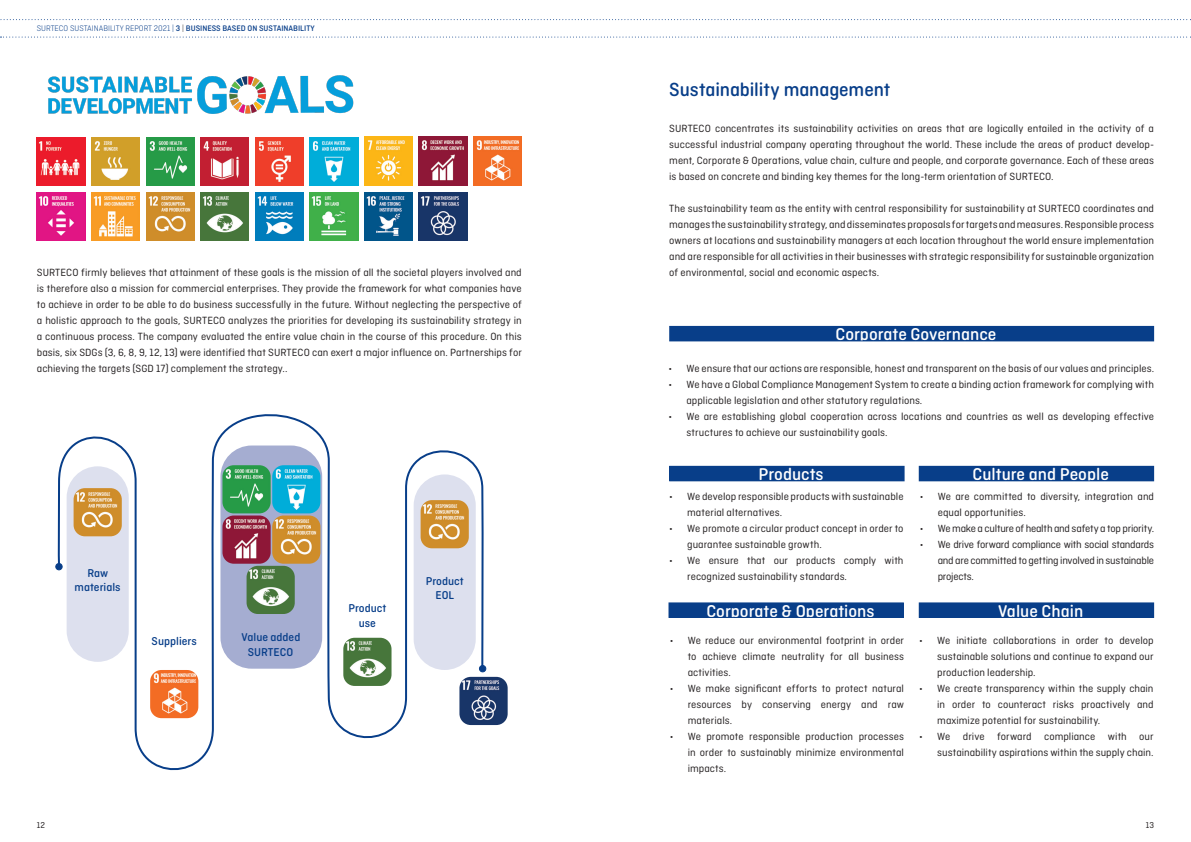
<style>
.page{position:relative;width:1191px;height:842px;background:#fff}
.page>*{position:absolute;margin:0;border:0;box-sizing:border-box;transform-origin:0 0}
.t1{font:500 20px "Ciutadella Rounded";letter-spacing:-.005em;color:#083e89}
.t2{font:500 18px "Ciutadella Rounded";color:#fff}
.t3{font:500 12px/14.4px "Ciutadella Rounded";color:#083e89;text-align:center}
.t4{font:11px/16px "Ciutadella Rounded";color:#231f20;text-align:justify}
.t5{font:11px "Ciutadella Rounded";letter-spacing:-.02em;color:#231f20}
.t6{font:9px "Ciutadella Rounded";color:#231f20}
.t7{font:300 8.5px "Ciutadella Rounded";color:#083e89}
.s1{font-weight:500}
.s2{color:#231f20}
</style>
<div class="page">
<svg style="left:0;top:19px;width:1191px;height:1px"></svg>
<svg style="left:0;top:37px;width:1191px;height:1px"></svg>
<img style="left:47px;top:75px;width:307px;height:39px">
<img style="left:37px;top:138px;width:48px;height:48px">
<img style="left:146px;top:137px;width:48px;height:49px">
<img style="left:91px;top:137px;width:49px;height:49px">
<img style="left:201px;top:137px;width:48px;height:49px">
<img style="left:255px;top:137px;width:48px;height:48px">
<img style="left:310px;top:137px;width:48px;height:48px">
<img style="left:364px;top:137px;width:48px;height:48px">
<img style="left:419px;top:137px;width:48px;height:48px">
<img style="left:473px;top:137px;width:49px;height:48px">
<img style="left:37px;top:192px;width:48px;height:48px">
<img style="left:91px;top:192px;width:49px;height:48px">
<img style="left:146px;top:192px;width:48px;height:48px">
<img style="left:201px;top:192px;width:48px;height:48px">
<img style="left:255px;top:192px;width:48px;height:48px">
<img style="left:310px;top:192px;width:48px;height:48px">
<img style="left:364px;top:192px;width:48px;height:48px">
<img style="left:419px;top:192px;width:48px;height:48px">
<div style="left:669px;top:326px;width:484px;height:15px;background:#083e89"></div>
<div style="left:669px;top:466px;width:235px;height:15px;background:#083e89"></div>
<div style="left:919px;top:466px;width:234px;height:15px;background:#083e89"></div>
<div style="left:669px;top:603px;width:234px;height:14px;background:#083e89"></div>
<div style="left:668px;top:602px;width:236px;height:16px;border:1px solid #083e89"></div>
<div style="left:919px;top:603px;width:234px;height:14px;background:#083e89"></div>
<div style="left:918px;top:602px;width:236px;height:16px;border:1px solid #083e89"></div>
<img style="left:485px;top:677px;width:22px;height:48px">
<svg style="left:57px;top:414px;width:428px;height:357px"></svg>
<div style="left:56px;top:563px;width:6px;height:7px;background:#083e89;border-radius:50%"></div>
<div style="left:55px;top:563px;width:8px;height:7px;border:1px solid #083e89;border-radius:50%"></div>
<div style="left:479px;top:665px;width:7px;height:7px;background:#083e89;border-radius:50%"></div>
<div style="left:479px;top:665px;width:7px;height:7px;border:1px solid #083e89;border-radius:50%"></div>
<p class="t7" style="left:37px;top:24px;width:279px">SURTECO SUSTAINABILITY REPORT 2021 | <span class="s1">3</span> <span class="s2">|</span> <span class="s1">BUSINESS BASED ON SUSTAINABILITY</span></p>
<h1 class="t1" style="left:669px;top:78px;width:223px">Sustainability management</h1>
<p class="t4" style="left:669px;top:120px;width:486px">SURTECO concentrates its sustainability activities on areas that are logically entailed in the activity of a successful industrial company operating throughout the world. These include the areas of product develop&shy;ment, Corporate &amp; Operations, value chain, culture and people, and corporate governance. Each of these areas is based on concrete and binding key themes for the long-term orientation of SURTECO.</p>
<p class="t4" style="left:669px;top:200px;width:486px">The sustainability team as the entity with central responsibility for sustainability at SURTECO coordinates and manages the sustainability strategy, and disseminates proposals for targets and measures. Responsible process owners at locations and sustainability managers at each location throughout the world ensure implementation and are responsible for all activities in their businesses with strategic responsibility for sustainable organization</p>
<p class="t4" style="left:37px;top:264px;width:486px">SURTECO firmly believes that attainment of these goals is the mission of all the societal players involved and</p>
<p class="t4" style="left:669px;top:264px;width:212px">of environmental, social and economic aspects.</p>
<p class="t4" style="left:37px;top:280px;width:486px">is therefore also a mission for commercial enterprises. They provide the framework for what companies have to achieve in order to be able to do business successfully in the future. Without neglecting the perspective of a holistic approach to the goals, SURTECO analyzes the priorities for developing its sustainability strategy in a continuous process. The company evaluated the entire value chain in the course of this procedure. On this basis, six SDGs (3, 6, 8, 9, 12, 13) were identified that SURTECO can exert a major influence on. Partnerships for achieving the targets (SGD 17) complement the strategy..</p>
<h2 class="t2" style="left:835px;top:324px;width:162px">Corporate Governance</h2>
<p class="t4" style="left:668px;top:360px;width:487px">• We ensure that our actions are responsible, honest and transparent on the basis of our values and principles.</p>
<p class="t4" style="left:686px;top:376px;width:469px;text-indent:-18px">• We have a Global Compliance Management System to create a binding action framework for complying with applicable legislation and other statutory regulations.</p>
<p class="t4" style="left:686px;top:408px;width:469px;text-indent:-18px">• We are establishing global cooperation across locations and countries as well as developing effective structures to achieve our sustainability goals.</p>
<p class="t3" style="left:75px;top:566px;width:48px">Raw materials</p>
<p class="t3" style="left:152px;top:633px;width:47px">Suppliers</p>
<p class="t3" style="left:242px;top:630px;width:60px">Value added<br>SURTECO</p>
<p class="t3" style="left:348px;top:601px;width:40px">Product use</p>
<p class="t3" style="left:426px;top:574px;width:40px">Product<br>EOL</p>
<h2 class="t2" style="left:758px;top:464px;width:67px">Products</h2>
<h2 class="t2" style="left:972px;top:464px;width:138px">Culture and People</h2>
<p class="t4" style="left:687px;top:488px;width:218px;text-indent:-18px">• We develop responsible products with sustainable material alternatives.</p>
<p class="t4" style="left:687px;top:520px;width:218px;text-indent:-18px">• We promote a circular product concept in order to guarantee sustainable growth.</p>
<p class="t4" style="left:687px;top:552px;width:218px;text-indent:-18px">• We ensure that our products comply with recognized sustainability standards.</p>
<p class="t4" style="left:937px;top:488px;width:218px;text-indent:-18px">• We are committed to diversity, integration and equal opportunities.</p>
<p class="t5" style="left:919px;top:522px;width:236px">• We make a culture of health and safety a top priority.</p>
<p class="t4" style="left:937px;top:536px;width:218px;text-indent:-18px">• We drive forward compliance with social standards and are committed to getting involved in sustainable projects.</p>
<h2 class="t2" style="left:706px;top:601px;width:170px">Corporate &amp; Operations</h2>
<h2 class="t2" style="left:998px;top:601px;width:87px">Value Chain</h2>
<p class="t4" style="left:687px;top:632px;width:218px;text-indent:-18px">• We reduce our environmental footprint in order to achieve climate neutrality for all business activities.</p>
<p class="t4" style="left:687px;top:681px;width:218px;text-indent:-18px">• We make significant efforts to protect natural resources by conserving energy and raw materials.</p>
<p class="t4" style="left:687px;top:729px;width:218px;text-indent:-18px">• We promote responsible production processes in order to sustainably minimize environmental impacts.</p>
<p class="t4" style="left:937px;top:633px;width:218px;text-indent:-18px">• We initiate collaborations in order to develop sustainable solutions and continue to expand our production leadership.</p>
<p class="t4" style="left:937px;top:681px;width:218px;text-indent:-18px">• We create transparency within the supply chain in order to counteract risks proactively and maximize potential for sustainability.</p>
<p class="t4" style="left:919px;top:729px;width:236px;text-align:right">• We drive forward compliance with our sustainability aspirations within the supply chain.</p>
<p class="t6" style="left:37px;top:820px;width:10px">12</p>
<p class="t6" style="left:1145px;top:820px;width:10px">13</p>
</div>
